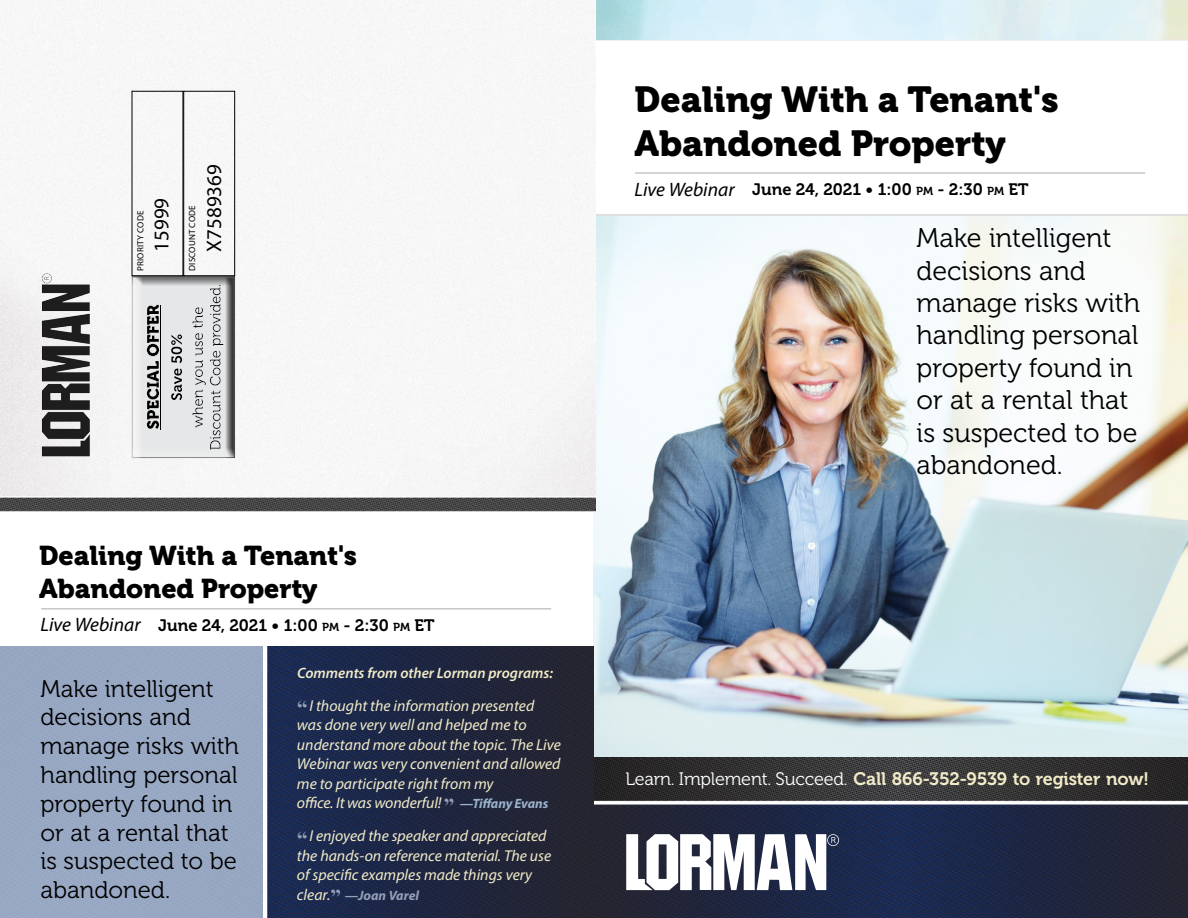
<style>
.page{position:relative;width:1188px;height:918px;background:#fff}
.page>*{position:absolute;margin:0;border:0;box-sizing:border-box;transform-origin:0 0}
.t1{font:36px/43.2px "Museo 900";color:#000}
.t2{font:27px/32.4px "Museo 300";color:#000}
.t3{font:27px/32.4px "Museo 900";color:#000}
.t4{font:24px/28.8px "Museo 300";color:#000}
.t5{font:21px "Myriad Pro";color:#000}
.t6{font:italic 19.5px "Myriad Pro";color:#000}
.t7{font:18px "Museo 700";letter-spacing:-.01em;color:#f1ebc8}
.t8{font:16.5px "Museo 700";letter-spacing:-.005em;color:#000}
.t9{font:italic 15.75px/19.5px "Myriad Pro";color:#f1ebc8}
.t10{font:italic 600 15px "Myriad Pro";color:#f1ebc8}
.t11{font:italic 700 13.5px "Myriad Pro";color:#95a0b9}
.t12{font:9px "Myriad Pro";letter-spacing:.02em;color:#000}
.s1{font-style:inherit}
.s2{font-size:11.55px}
.s3{font-family:"Times New Roman";font-weight:700;font-style:normal;font-size:21px;color:#95a0b9}
.s4{font-weight:700;font-size:13.5px;color:#99b2cb}
.s5{font-weight:400;font-size:15.75px;color:#f1ebc8}
.s6{font-family:"Times New Roman";font-style:normal;font-size:21px}
.s7{font-family:"Museo 300";color:#fff}
</style>
<div class="page">
<img style="left:594px;top:0;width:594px;height:918px">
<img style="left:595px;top:40px;width:593px;height:175px">
<div style="left:0;top:646px;width:262px;height:272px;background:#98a8c3"></div>
<img style="left:267px;top:647px;width:327px;height:271px">
<img style="left:0;top:0;width:595px;height:512px">
<svg style="left:626px;top:834px;width:213px;height:56px"></svg>
<img style="left:41px;top:272px;width:49px;height:186px">
<hr style="left:635px;top:173px;width:510px;height:1px;background:#a7a9ac">
<hr style="left:41px;top:608px;width:510px;height:1px;background:#a7a9ac">
<div style="left:121px;top:267px;width:115px;height:202px;background:#f6f6f6"></div>
<div style="left:124px;top:265px;width:112px;height:199px;background:#000;opacity:.75"></div>
<div style="left:183px;top:91px;width:52px;height:185px;border:1px solid #000"></div>
<p class="t12" style="left:135px;top:271px;width:62px;rotate:-90deg">Priority code</p>
<h3 class="t5" style="left:148px;top:252px;width:55px;rotate:-90deg">15999</h3>
<p class="t12" style="left:187px;top:271px;width:67px;rotate:-90deg">discount code</p>
<h3 class="t5" style="left:201px;top:252px;width:89px;rotate:-90deg">X7589369</h3>
<h2 class="t3" style="left:39px;top:540px;width:320px">Dealing With a Tenant's<br>Abandoned Property</h2>
<p class="t6" style="left:40px;top:613px;width:102px">Live Webinar</p>
<p class="t8" style="left:158px;top:616px;width:278px">June 24, 2021 • <span class="s1">1:00</span> <span class="s2">PM</span> - <span class="s1">2:30</span> <span class="s2">PM</span> ET</p>
<h3 class="t4" style="left:40px;top:675px;width:200px">Make intelligent decisions and manage risks with handling personal property found in or at a rental that is suspected to be abandoned.</h3>
<p class="t10" style="left:297px;top:663px;width:258px">Comments from other Lorman programs:</p>
<p class="t9" style="left:297px;top:695px;width:265px"><span class="s3">“</span>I thought the information presented was done very well and helped me to understand more about the topic. The Live Webinar was very convenient and allowed me to participate right from my<br>office. It was wonderful! <span class="s3">”</span> <span class="s4">—Tiffany Evans</span></p>
<p class="t9" style="left:297px;top:826px;width:256px"><span class="s3">“</span>I enjoyed the speaker and appreciated the hands-on reference material. The use of specific examples made things very</p>
<p class="t11" style="left:297px;top:886px;width:124px"><span class="s5">clear.</span><span class="s6">”</span> —Joan Varel</p>
<h1 class="t1" style="left:634px;top:78px;width:426px">Dealing With a Tenant's<br>Abandoned Property</h1>
<p class="t6" style="left:634px;top:177px;width:102px">Live Webinar</p>
<p class="t8" style="left:752px;top:180px;width:278px">June 24, 2021 • <span class="s1">1:00</span> <span class="s2">PM</span> - <span class="s1">2:30</span> <span class="s2">PM</span> ET</p>
<h2 class="t2" style="left:917px;top:222px;width:225px">Make intelligent decisions and manage risks with handling personal property found in or at a rental that is suspected to be abandoned.</h2>
<p class="t7" style="left:626px;top:769px;width:525px"><span class="s7">Learn. Implement. Succeed.</span> Call 866-352-9539 to register now!</p>
</div>
